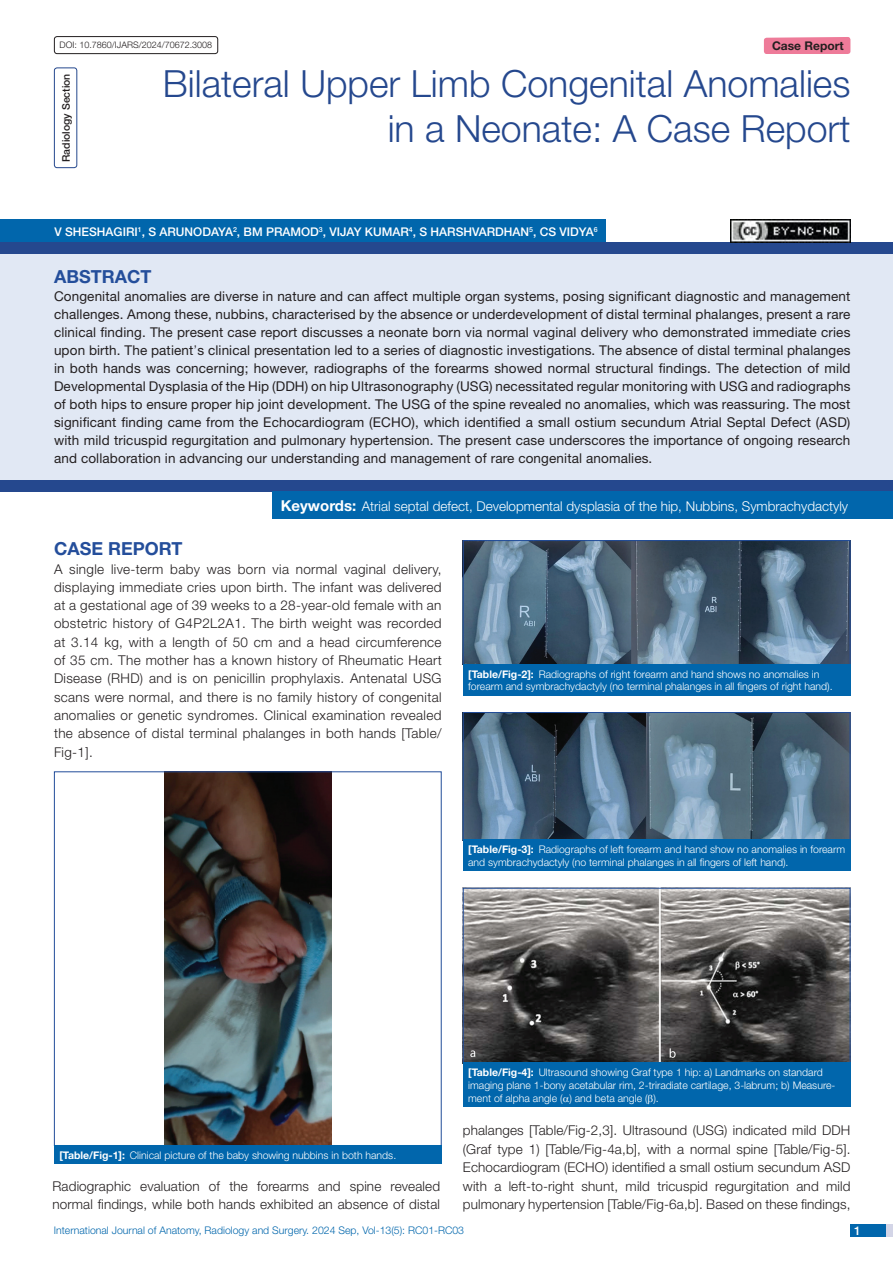
<style>
.page{position:relative;width:893px;height:1263px;background:#fff}
.page>*{position:absolute;margin:0;border:0;box-sizing:border-box;transform-origin:0 0}
.t1{font:300 37.5px/45px "Helvetica Neue";color:#25488e;text-align:right}
.Heading{font:700 18px "Helvetica Neue";color:#244e9b}
.Abstract_head{font:700 18px "Helvetica Neue";color:#244e9b}
.Abstract_Text{font:13.5px/18px "Helvetica Neue";letter-spacing:.01em;color:#231f20;text-align:justify}
.Body_text{font:300 13.5px/18.3px "Helvetica Neue";letter-spacing:.01em;color:#231f20;text-align:justify}
.Key_words{font:300 13.5px "Helvetica Neue";color:#fff}
.Author{font:500 12px "Helvetica Neue";color:#fff}
.t2{font:700 12px "Helvetica Neue";color:#231f20}
.TABLE_FIG{font:300 10.5px/12.6px "Helvetica Neue";color:#fff}
.t3{font:300 10.5px "Helvetica Neue";color:#0166ac}
.section{font:500 10.5px "Helvetica Neue";color:#231f20}
.t4{font:300 9px "Helvetica Neue";color:#231f20}
.s1{font-weight:300}
.s2{font-weight:700;font-size:15px}
.s3{font-weight:700}
</style>
<div class="page">
<div style="left:850px;top:1224px;width:43px;height:13px;background:#d3d5e7"></div>
<div style="left:850px;top:1224px;width:35px;height:13px;background:#0166ac"></div>
<div style="left:54px;top:68px;width:23px;height:100px;border:1px solid #25488e;border-radius:3px"></div>
<svg style="left:764px;top:37px;width:86px;height:17px"></svg>
<div style="left:54px;top:36px;width:164px;height:18px;border:1px solid #231f20;border-radius:3px"></div>
<div style="left:0;top:242px;width:893px;height:12px;background:#25488e"></div>
<div style="left:0;top:479px;width:893px;height:13px;background:#25488e"></div>
<div style="left:0;top:219px;width:605px;height:23px;background:#0166ac"></div>
<div style="left:0;top:254px;width:893px;height:225px;background:#e1e8f4"></div>
<div style="left:273px;top:491px;width:620px;height:28px;background:#0166ac"></div>
<img style="left:164px;top:773px;width:167px;height:371px">
<div style="left:54px;top:1145px;width:388px;height:19px;background:#0166ac"></div>
<img style="left:465px;top:542px;width:383px;height:121px">
<div style="left:463px;top:540px;width:387px;height:125px;border:1px solid #214c99"></div>
<div style="left:463px;top:664px;width:387px;height:32px;background:#0166ac"></div>
<img style="left:465px;top:714px;width:383px;height:124px">
<div style="left:463px;top:712px;width:387px;height:128px;border:1px solid #214c99"></div>
<div style="left:463px;top:840px;width:387px;height:31px;background:#0166ac"></div>
<img style="left:465px;top:890px;width:383px;height:171px">
<div style="left:463px;top:888px;width:387px;height:175px;border:1px solid #214c99"></div>
<div style="left:463px;top:1063px;width:387px;height:44px;background:#0166ac"></div>
<img style="left:730px;top:220px;width:120px;height:22px">
<p class="t4" style="left:60px;top:39px;width:154px">DOI: 10.7860/IJARS/2024/70672.3008</p>
<p class="t2" style="left:772px;top:38px;width:73px">Case Report</p>
<p class="section" style="left:60px;top:162px;width:90px;rotate:-90deg">RADIOLOGY SECTION</p>
<p class="t1" style="left:163px;top:60px;width:689px">Bilateral Upper Limb Congenital Anomalies in a Neonate: A Case Report</p>
<p class="Author" style="left:54px;top:224px;width:545px">V SHESHAGIRI<sup>1</sup>, S ARUNODAYA<sup>2</sup>, BM PRAMOD<sup>3</sup>, VIJAY KUMAR<sup>4</sup>, S HARSHVARDHAN<sup>5</sup>, CS VIDYA<sup>6</sup></p>
<p class="Abstract_head" style="left:54px;top:265px;width:99px">ABSTRACT</p>
<p class="Abstract_Text" style="left:54px;top:287px;width:798px">Congenital anomalies are diverse in nature and can affect multiple organ systems, posing significant diagnostic and management challenges. Among these, nubbins, characterised by the absence or underdevelopment of distal terminal phalanges, present a rare clinical finding. The present case report discusses a neonate born via normal vaginal delivery who demonstrated immediate cries upon birth. The patient<span class="s1">’</span>s clinical presentation led to a series of diagnostic investigations. The absence of distal terminal phalanges in both hands was concerning; however, radiographs of the forearms showed normal structural findings. The detection of mild Developmental Dysplasia of the Hip (DDH) on hip Ultrasonography (USG) necessitated regular monitoring with USG and radiographs of both hips to ensure proper hip joint development. The USG of the spine revealed no anomalies, which was reassuring. The most significant finding came from the Echocardiogram (ECHO), which identified a small ostium secundum Atrial Septal Defect (ASD) with mild tricuspid regurgitation and pulmonary hypertension. The present case underscores the importance of ongoing research and collaboration in advancing our understanding and management of rare congenital anomalies.</p>
<p class="Key_words" style="left:281px;top:498px;width:569px"><span class="s2">Keywords:</span> Atrial septal defect, Developmental dysplasia of the hip, Nubbins, Symbrachydactyly</p>
<p class="Heading" style="left:54px;top:538px;width:130px">CASE REPORT</p>
<p class="Body_text" style="left:54px;top:559px;width:389px">A single live-term baby was born via normal vaginal delivery, displaying immediate cries upon birth. The infant was delivered at a gestational age of 39 weeks to a 28-year-old female with an obstetric history of G4P2L2A1. The birth weight was recorded at 3.14 kg, with a length of 50 cm and a head circumference of 35 cm. The mother has a known history of Rheumatic Heart Disease (RHD) and is on penicillin prophylaxis. Antenatal USG scans were normal, and there is no family history of congenital anomalies or genetic syndromes. Clinical examination revealed the absence of distal terminal phalanges in both hands [Table/ Fig-1].</p>
<p class="TABLE_FIG" style="left:468px;top:667px;width:366px"><span class="s3">[Table/Fig-2]:</span> Radiographs of right forearm and hand shows no anomalies in forearm and symbrachydactyly (no terminal phalanges in all fingers of right hand).</p>
<p class="TABLE_FIG" style="left:468px;top:843px;width:378px"><span class="s3">[Table/Fig-3]:</span> Radiographs of left forearm and hand show no anomalies in forearm and symbrachydactyly (no terminal phalanges in all fingers of left hand).</p>
<p class="TABLE_FIG" style="left:59px;top:1148px;width:338px"><span class="s3">[Table/Fig-1]:</span> Clinical picture of the baby showing nubbins in both hands.</p>
<p class="Body_text" style="left:52px;top:1176px;width:389px">Radiographic evaluation of the forearms and spine revealed normal findings, while both hands exhibited an absence of distal</p>
<p class="TABLE_FIG" style="left:468px;top:1066px;width:369px"><span class="s3">[Table/Fig-4]:</span> Ultrasound showing Graf type 1 hip: a) Landmarks on standard imaging plane 1-bony acetabular rim, 2-triradiate cartilage, 3-labrum; b) Measure&shy;ment of alpha angle ( ) and beta angle ( ).</p>
<p class="Body_text" style="left:463px;top:1121px;width:389px">phalanges [Table/Fig-2,3]. Ultrasound (USG) indicated mild DDH (Graf type 1) [Table/Fig-4a,b], with a normal spine [Table/Fig-5].<br>Echocardiogram (ECHO) identified a small ostium secundum ASD with a left-to-right shunt, mild tricuspid regurgitation and mild pulmonary hypertension [Table/Fig-6a,b]. Based on these findings,</p>
<p class="t3" style="left:54px;top:1224px;width:412px">International Journal of Anatomy, Radiology and Surgery. 2024 Sep, Vol-13(5): RC01-RC03</p>
<p class="Author" style="left:854px;top:1223px;width:8px">1</p>
</div>
